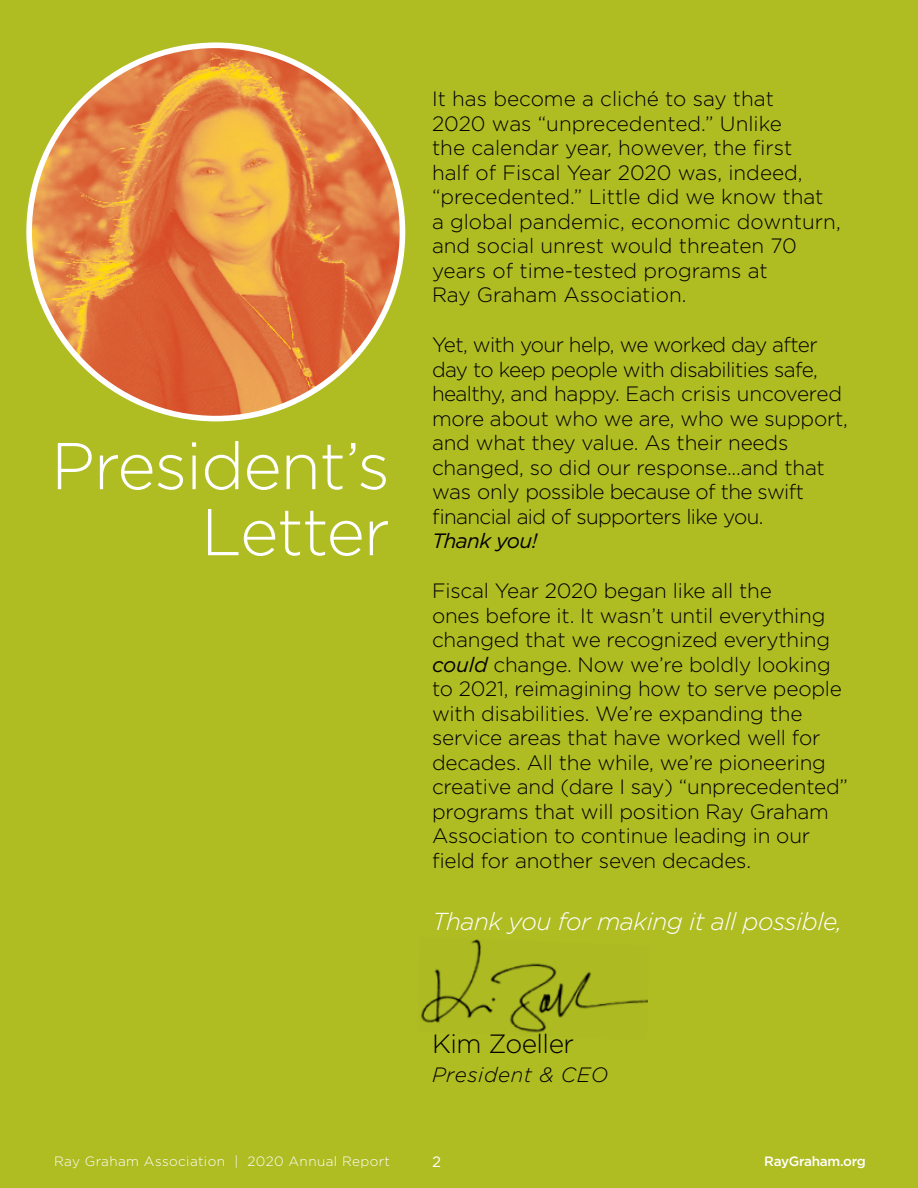
<style>
.page{position:relative;width:918px;height:1188px;background:#afbc22}
.page>*{position:absolute;margin:0;border:0;box-sizing:border-box;transform-origin:0 0}
.t1{font:300 66px "Gotham";letter-spacing:-.02em;color:#fff}
.t2{font:300 26.4px "Gotham";letter-spacing:-.02em;color:#000}
.t3{font:italic 300 24.45px "Gotham";letter-spacing:-.02em;color:#fff}
.t4{font:300 20.7px/24.5px "Gotham";letter-spacing:-.01em;color:#000}
.t5{font:300 20.7px/24.5px "Gotham";letter-spacing:-.03em;color:#000}
.t6{font:italic 300 20.7px "Gotham";letter-spacing:.025em;color:#000}
.t7{font:15px "Gotham";color:#fff}
.t8{font:300 13.5px "Gotham";letter-spacing:.03em;color:#fff}
.t9{font:500 13.5px "Gotham";letter-spacing:-.02em;color:#fff}
.s1{font-weight:400;font-style:italic}
</style>
<div class="page">
<img style="left:29px;top:45px;width:373px;height:374px;border-radius:187px">
<img style="left:421px;top:939px;width:227px;height:94px">
<p class="t1" style="left:51px;top:430px;width:341px">President’s</p>
<p class="t1" style="left:201px;top:496px;width:190px">Letter</p>
<p class="t4" style="left:432px;top:86px;width:410px">It has become a cliché to say that<br>2020 was “unprecedented.” Unlike<br>the calendar year, however, the first<br>half of Fiscal Year 2020 was, indeed, “precedented.” Little did we know that<br>a global pandemic, economic downturn, and social unrest would threaten 70 years of time-tested programs at<br>Ray Graham Association.</p>
<p class="t5" style="left:432px;top:332px;width:418px">Yet, with your help, we worked day after day to keep people with disabilities safe, healthy, and happy. Each crisis uncovered more about who we are, who we support, and what they value. As their needs changed, so did our response...and that was only possible because of the swift financial aid of supporters like you.<br><span class="s1">Thank you!</span></p>
<p class="t4" style="left:432px;top:578px;width:418px">Fiscal Year 2020 began like all the<br>ones before it. It wasn’t until everything changed that we recognized everything <span class="s1">could</span> change. Now we’re boldly looking to 2021, reimagining how to serve people with disabilities. We’re expanding the service areas that have worked well for decades. All the while, we’re pioneering creative and (dare I say) “unprecedented” programs that will position Ray Graham Association to continue leading in our field for another seven decades.</p>
<p class="t3" style="left:432px;top:908px;width:412px">Thank you for making it all possible,</p>
<p class="t2" style="left:432px;top:1030px;width:144px">Kim Zoeller</p>
<p class="t6" style="left:432px;top:1063px;width:178px">President &amp; CEO</p>
<p class="t8" style="left:54px;top:1154px;width:337px">Ray Graham Association | 2020 Annual Report</p>
<p class="t7" style="left:432px;top:1153px;width:10px">2</p>
<p class="t9" style="left:764px;top:1153px;width:103px">RayGraham.org</p>
</div>
